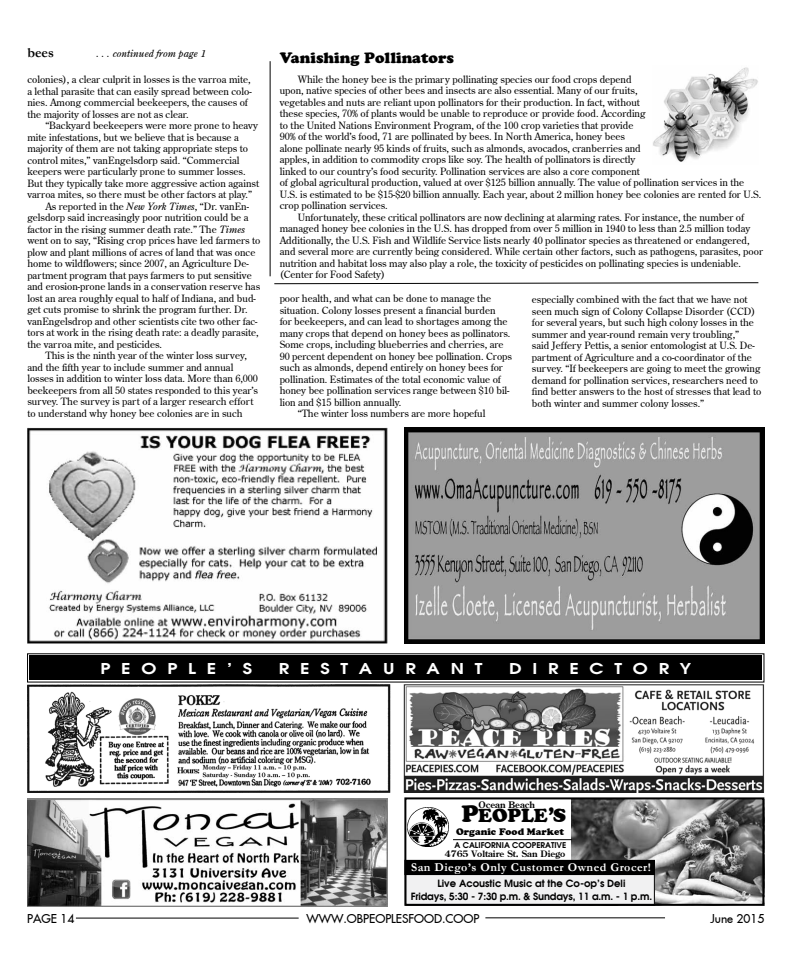
<style>
.page{position:relative;width:792px;height:972px;background:#fff}
.page>*{position:absolute;margin:0;border:0;box-sizing:border-box;transform-origin:0 0}
.t1{font:20px "Cooper";color:#000}
.t2{font:700 15px "Avalon";letter-spacing:.6em;color:#fff;scale:1.2 1}
.t3{font:15px "Cooper Black Std";color:#000}
.t4{font:700 14px "Garamond";color:#000}
.t5{font:12px "Fujiyama 2 Plain";color:#000}
.t6{font:700 12px "Garamond";letter-spacing:.04em;color:#fff}
.t7{font:10px/11.5px "Centurion Old";color:#000}
.t8{font:700 10px/13px "Avalon";color:#000;text-align:center}
.t9{font:italic 10px "Centurion Old";color:#000}
.t10{font:10px "Cooper";color:#000}
.t11{font:700 9px "Centurion Old";color:#000}
.t12{font:700 8px "Avalon";color:#000}
.s1{font-style:italic}
.s2{font-size:25px}
.s3{font-family:"Cooper BT";font-weight:900;font-style:italic}
</style>
<div class="page">
<img style="left:572px;top:799px;width:193px;height:107px">
<hr style="left:76px;top:918px;width:223px;height:1px;background:#000">
<hr style="left:485px;top:917px;width:180px;height:1px;background:#000">
<svg style="left:27px;top:653px;width:738px;height:30px;background:#1f1f1f"></svg>
<div style="left:30px;top:656px;width:732px;height:24px;border:2px solid #000"></div>
<img style="left:403px;top:684px;width:361px;height:109px">
<img style="left:27px;top:685px;width:363px;height:108px">
<div style="left:454px;top:840px;width:105px;height:10px;background:#fff;border:1px solid #fff"></div>
<img style="left:408px;top:807px;width:41px;height:40px">
<hr style="left:453px;top:839px;width:119px;height:1px;background:#000">
<div style="left:406px;top:866px;width:248px;height:39px;background:#f1f1f2"></div>
<div style="left:405px;top:860px;width:249px;height:15px;background:#000"></div>
<div style="left:404px;top:797px;width:360px;height:109px;border:2px solid #000"></div>
<img style="left:27px;top:799px;width:360px;height:108px">
<img style="left:27px;top:428px;width:360px;height:216px">
<img style="left:405px;top:428px;width:360px;height:216px">
<hr style="left:270px;top:61px;width:1px;height:215px;background:#000">
<svg style="left:274px;top:282px;width:485px;height:3px"></svg>
<img style="left:653px;top:67px;width:105px;height:95px">
<h3 class="t4" style="left:27px;top:43px;width:28px">bees</h3>
<p class="t9" style="left:96px;top:47px;width:111px">. . . continued from page 1</p>
<p class="t7" style="left:27px;top:74px;width:226px">colonies), a clear culprit in losses is the varroa mite, a lethal parasite that can easily spread between colo&shy;nies. Among commercial beekeepers, the causes of the majority of losses are not as clear.</p>
<p class="t7" style="left:45px;top:120px;width:214px">“Backyard beekeepers were more prone to heavy</p>
<p class="t7" style="left:27px;top:131px;width:213px">mite infestations, but we believe that is because a</p>
<p class="t7" style="left:27px;top:143px;width:222px">majority of them are not taking appropriate steps to</p>
<p class="t7" style="left:27px;top:154px;width:214px">control mites,” vanEngelsdorp said. “Commercial</p>
<p class="t7" style="left:27px;top:166px;width:220px">keepers were particularly prone to summer losses.</p>
<p class="t7" style="left:27px;top:177px;width:233px">But they typically take more aggressive action against</p>
<p class="t7" style="left:27px;top:189px;width:226px">varroa mites, so there must be other factors at play.”</p>
<p class="t7" style="left:45px;top:200px;width:205px">As reported in the <span class="s1">New York Times</span>, “Dr. vanEn-</p>
<p class="t7" style="left:27px;top:212px;width:223px">gelsdorp said increasingly poor nutrition could be a</p>
<p class="t7" style="left:27px;top:223px;width:219px">factor in the rising summer death rate.” The <span class="s1">Times</span></p>
<p class="t7" style="left:27px;top:235px;width:235px">went on to say, “Rising crop prices have led farmers to</p>
<p class="t7" style="left:27px;top:246px;width:230px">plow and plant millions of acres of land that was once</p>
<p class="t7" style="left:27px;top:258px;width:223px">home to wildflowers; since 2007, an Agriculture De-</p>
<p class="t7" style="left:27px;top:269px;width:226px">partment program that pays farmers to put sensitive</p>
<p class="t7" style="left:27px;top:281px;width:234px">and erosion-prone lands in a conservation reserve has</p>
<p class="t7" style="left:27px;top:292px;width:230px">lost an area roughly equal to half of Indiana, and bud-</p>
<p class="t7" style="left:27px;top:304px;width:222px">get cuts promise to shrink the program further. Dr.</p>
<p class="t7" style="left:27px;top:315px;width:232px">vanEngelsdrop and other scientists cite two other fac-</p>
<p class="t7" style="left:27px;top:327px;width:233px">tors at work in the rising death rate: a deadly parasite,</p>
<p class="t7" style="left:27px;top:338px;width:136px">the varroa mite, and pesticides.</p>
<p class="t7" style="left:45px;top:350px;width:203px">This is the ninth year of the winter loss survey,</p>
<p class="t7" style="left:27px;top:361px;width:208px">and the fifth year to include summer and annual</p>
<p class="t7" style="left:27px;top:373px;width:232px">losses in addition to winter loss data. More than 6,000</p>
<p class="t7" style="left:27px;top:384px;width:232px">beekeepers from all 50 states responded to this year’s</p>
<p class="t7" style="left:27px;top:396px;width:228px">survey. The survey is part of a larger research effort</p>
<p class="t7" style="left:27px;top:407px;width:217px">to understand why honey bee colonies are in such</p>
<h2 class="t3" style="left:280px;top:49px;width:176px">Vanishing Pollinators</h2>
<p class="t7" style="left:298px;top:73px;width:335px">While the honey bee is the primary pollinating species our food crops depend</p>
<p class="t7" style="left:280px;top:85px;width:359px">upon, native species of other bees and insects are also essential. Many of our fruits,</p>
<p class="t7" style="left:280px;top:96px;width:362px">vegetables and nuts are reliant upon pollinators for their production. In fact, without</p>
<p class="t7" style="left:280px;top:108px;width:367px">these species, 70% of plants would be unable to reproduce or provide food. According</p>
<p class="t7" style="left:280px;top:119px;width:355px">to the United Nations Environment Program, of the 100 crop varieties that provide</p>
<p class="t7" style="left:280px;top:131px;width:347px">90% of the world’s food, 71 are pollinated by bees. In North America, honey bees</p>
<p class="t7" style="left:280px;top:142px;width:363px">alone pollinate nearly 95 kinds of fruits, such as almonds, avocados, cranberries and</p>
<p class="t7" style="left:280px;top:154px;width:357px">apples, in addition to commodity crops like soy. The health of pollinators is directly</p>
<p class="t7" style="left:280px;top:165px;width:362px">linked to our country’s food security. Pollination services are also a core component</p>
<p class="t7" style="left:280px;top:177px;width:466px">of global agricultural production, valued at over $125 billion annually. The value of pollination services in the</p>
<p class="t7" style="left:280px;top:188px;width:483px">U.S. is estimated to be $15-$20 billion annually. Each year, about 2 million honey bee colonies are rented for U.S.</p>
<p class="t7" style="left:280px;top:200px;width:109px">crop pollination services.</p>
<p class="t7" style="left:298px;top:211px;width:448px">Unfortunately, these critical pollinators are now declining at alarming rates. For instance, the number of</p>
<p class="t7" style="left:280px;top:223px;width:472px">managed honey bee colonies in the U.S. has dropped from over 5 million in 1940 to less than 2.5 million today</p>
<p class="t7" style="left:280px;top:234px;width:471px">Additionally, the U.S. Fish and Wildlife Service lists nearly 40 pollinator species as threatened or endangered,</p>
<p class="t7" style="left:280px;top:246px;width:485px">and several more are currently being considered. While certain other factors, such as pathogens, parasites, poor</p>
<p class="t7" style="left:280px;top:257px;width:463px">nutrition and habitat loss may also play a role, the toxicity of pesticides on pollinating species is undeniable.</p>
<p class="t7" style="left:280px;top:269px;width:107px">(Center for Food Safety)</p>
<p class="t7" style="left:532px;top:293px;width:231px">especially combined with the fact that we have not seen much sign of Colony Collapse Disorder (CCD) for several years, but such high colony losses in the summer and year-round remain very troubling,”<br>said Jeffery Pettis, a senior entomologist at U.S. De&shy;partment of Agriculture and a co-coordinator of the survey. “If beekeepers are going to meet the growing demand for pollination services, researchers need to find better answers to the host of stresses that lead to both winter and summer colony losses.”</p>
<p class="t7" style="left:280px;top:292px;width:213px">poor health, and what can be done to manage the</p>
<p class="t7" style="left:280px;top:304px;width:217px">situation. Colony losses present a financial burden</p>
<p class="t7" style="left:280px;top:315px;width:229px">for beekeepers, and can lead to shortages among the</p>
<p class="t7" style="left:280px;top:327px;width:232px">many crops that depend on honey bees as pollinators.</p>
<p class="t7" style="left:280px;top:338px;width:225px">Some crops, including blueberries and cherries, are</p>
<p class="t7" style="left:280px;top:350px;width:234px">90 percent dependent on honey bee pollination. Crops</p>
<p class="t7" style="left:280px;top:361px;width:225px">such as almonds, depend entirely on honey bees for</p>
<p class="t7" style="left:280px;top:373px;width:223px">pollination. Estimates of the total economic value of</p>
<p class="t7" style="left:280px;top:384px;width:231px">honey bee pollination services range between $10 bil-</p>
<p class="t7" style="left:280px;top:396px;width:123px">lion and $15 billion annually.</p>
<p class="t7" style="left:298px;top:407px;width:189px">“The winter loss numbers are more hopeful</p>
<h2 class="t2" style="left:100px;top:658px;width:128px">PEOPLE’S</h2>
<h2 class="t2" style="left:279px;top:658px;width:171px">RESTAURANT</h2>
<h2 class="t2" style="left:509px;top:658px;width:153px">DIRECTORY</h2>
<p class="t11" style="left:478px;top:799px;width:58px">Ocean Beach</p>
<p class="t10" style="left:456px;top:826px;width:109px">Organic Food Market</p>
<h1 class="t1" style="left:462px;top:804px;width:106px"><span class="s2">P</span>EOPLE<span class="s3">’</span>S</h1>
<p class="t12" style="left:455px;top:840px;width:113px">A CALIFORNIA COOPERATIVE</p>
<p class="t11" style="left:445px;top:848px;width:122px">4765 Voltaire St. San Diego</p>
<p class="t6" style="left:411px;top:859px;width:241px">San Diego’s Only Customer Owned Grocer!</p>
<p class="t8" style="left:411px;top:877px;width:243px">Live Acoustic Music at the Co-op’s Deli<br>Fridays, 5:30 - 7:30 p.m. &amp; Sundays, 11 a.m. - 1 p.m.</p>
<p class="t5" style="left:27px;top:911px;width:49px">PAGE 14</p>
<p class="t5" style="left:306px;top:911px;width:174px">WWW.OBPEOPLESFOOD.COOP</p>
<p class="t5" style="left:711px;top:911px;width:55px">June 2015</p>
</div>
